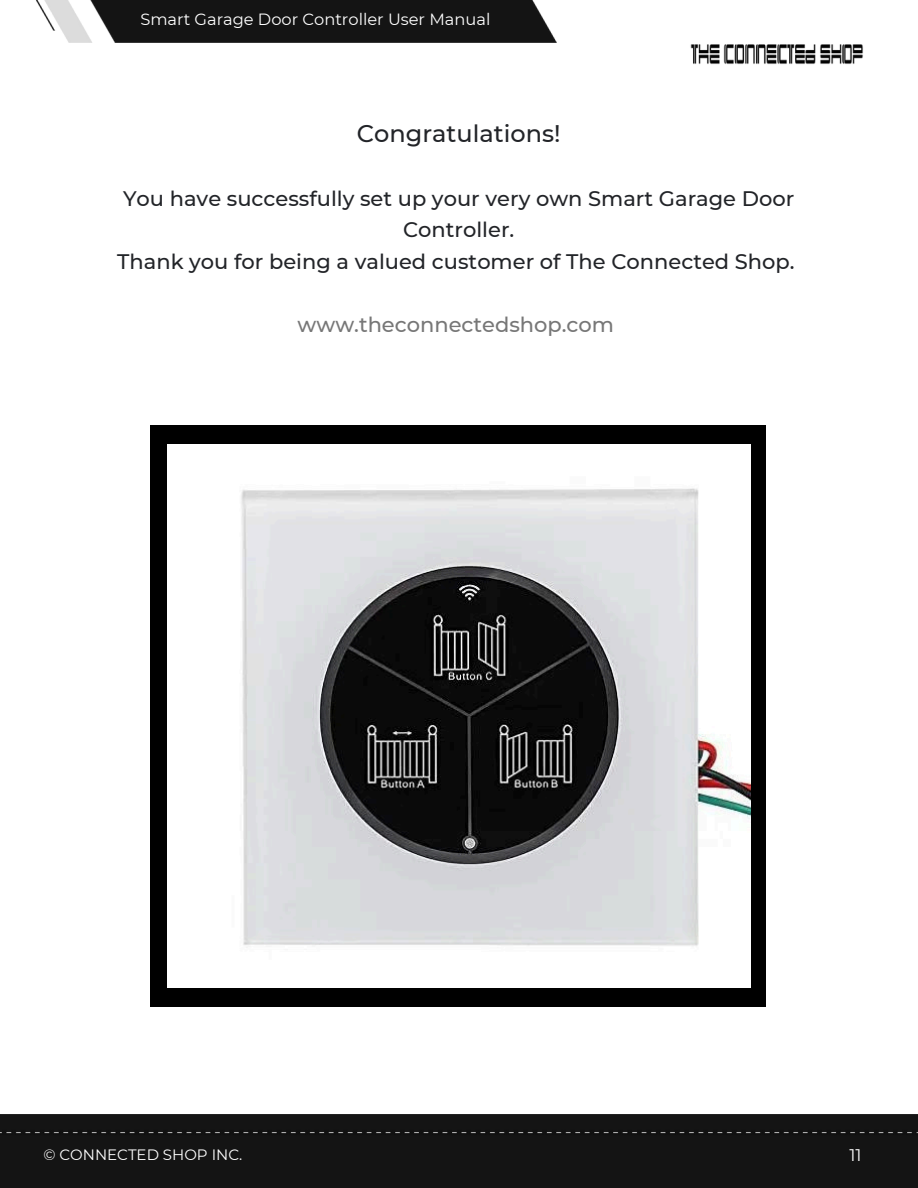
<style>
.page{position:relative;width:918px;height:1188px;background:#fff}
.page>*{position:absolute;margin:0;border:0;box-sizing:border-box;transform-origin:0 0}
.t1{font:500 24px "Montserrat";color:#222428}
.t2{font:500 21px/31.5px "Montserrat";color:#222428;text-align:center}
.t3{font:500 21px "Montserrat";color:#777}
.t4{font:16.8px "Montserrat";color:#fff}
.t5{font:16.2px "Montserrat";color:#fff}
.t6{font:15px "Montserrat";color:#fff}
</style>
<div class="page">
<img style="left:690px;top:44px;width:173px;height:20px">
<div style="left:0;top:1114px;width:918px;height:74px;background:#141414"></div>
<div style="left:151px;top:425px;width:615px;height:582px;background:#000"></div>
<img style="left:36px;top:0;width:520px;height:42px">
<img style="left:167px;top:445px;width:583px;height:542px">
<h2 class="t5" style="left:140px;top:10px;width:351px">Smart Garage Door Controller User Manual</h2>
<p class="t1" style="left:357px;top:118px;width:205px">Congratulations!</p>
<p class="t2" style="left:117px;top:183px;width:679px">You have successfully set up your very own Smart Garage Door<br>Controller.<br>Thank you for being a valued customer of The Connected Shop.</p>
<h3 class="t3" style="left:298px;top:311px;width:318px">www.theconnectedshop.com</h3>
<p class="t6" style="left:43px;top:1146px;width:200px">© CONNECTED SHOP INC.</p>
<p class="t4" style="left:849px;top:1145px;width:14px">11</p>
</div>
